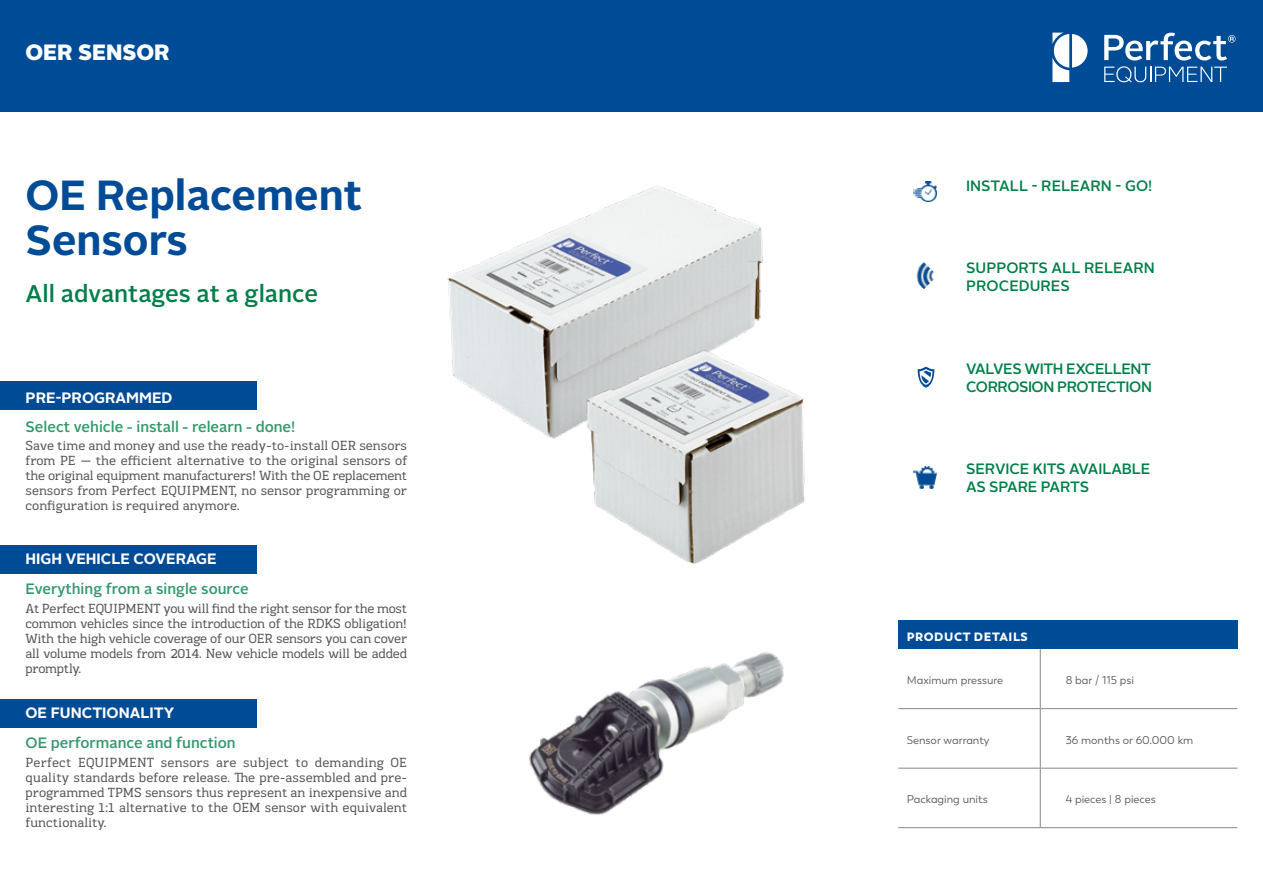
<style>
.page{position:relative;width:1263px;height:893px;background:#fff}
.page>*{position:absolute;margin:0;border:0;box-sizing:border-box;transform-origin:0 0}
.t1{font:700 42px/45px "Alright Sans";color:#004b96}
.t2{font:500 24px "Alright Sans";color:#007e48}
.t3{font:900 22.2px "Alright Sans";color:#fff}
.t4{font:500 15px "Alright Sans";color:#33976c}
.t5{font:500 15px/18px "Alright Sans";letter-spacing:-.01em;color:#007e48}
.t6{font:700 15px "Alright Sans";color:#fff}
.t7{font:500 15px/18px "Alright Sans";letter-spacing:-.03em;color:#007e48}
.t8{font:13.5px/15px "Kondolar";color:#575756;text-align:justify}
.t9{font:900 12px "Trenda";letter-spacing:.05em;color:#fff}
.t10{font:11.25px "Trenda";color:#575756}
</style>
<div class="page">
<div style="left:0;top:0;width:1263px;height:111px;background:#004b96"></div>
<svg style="left:1052px;top:33px;width:35px;height:49px"></svg>
<svg style="left:1104px;top:33px;width:131px;height:49px"></svg>
<img style="left:447px;top:185px;width:316px;height:254px">
<img style="left:574px;top:347px;width:231px;height:217px">
<img style="left:529px;top:652px;width:255px;height:163px">
<div style="left:0;top:699px;width:256px;height:29px;background:#004b96"></div>
<div style="left:0;top:545px;width:256px;height:28px;background:#004b96"></div>
<div style="left:0;top:382px;width:256px;height:28px;background:#004b96"></div>
<svg style="left:918px;top:367px;width:16px;height:21px"></svg>
<img style="left:913px;top:181px;width:24px;height:21px">
<img style="left:916px;top:262px;width:18px;height:27px">
<img style="left:913px;top:467px;width:23px;height:21px">
<div style="left:898px;top:621px;width:339px;height:28px;background:#004b96"></div>
<hr style="left:898px;top:708px;width:142px;height:1px;background:#878787">
<hr style="left:898px;top:768px;width:142px;height:1px;background:#878787">
<hr style="left:898px;top:827px;width:142px;height:1px;background:#878787">
<hr style="left:1040px;top:649px;width:1px;height:59px;background:#878787">
<hr style="left:1040px;top:708px;width:197px;height:1px;background:#878787">
<hr style="left:1040px;top:709px;width:1px;height:59px;background:#878787">
<hr style="left:1040px;top:768px;width:197px;height:1px;background:#878787">
<hr style="left:1040px;top:768px;width:1px;height:59px;background:#878787">
<hr style="left:1040px;top:827px;width:197px;height:1px;background:#878787">
<h3 class="t3" style="left:26px;top:36px;width:146px">OER SENSOR</h3>
<h1 class="t1" style="left:26px;top:173px;width:338px">OE Replacement<br>Sensors</h1>
<h2 class="t2" style="left:26px;top:277px;width:294px">All advantages at a glance</h2>
<p class="t6" style="left:26px;top:387px;width:148px">PRE-PROGRAMMED</p>
<p class="t4" style="left:26px;top:417px;width:271px">Select vehicle - install - relearn - done!</p>
<p class="t8" style="left:26px;top:438px;width:383px">Save time and money and use the ready-to-install OER sensors from PE — the efficient alternative to the original sensors of the original equipment manufacturers! With the OE replacement sensors from Perfect EQUIPMENT, no sensor programming or configuration is required anymore.</p>
<p class="t6" style="left:26px;top:548px;width:193px">HIGH VEHICLE COVERAGE</p>
<p class="t4" style="left:26px;top:578px;width:225px">Everything from a single source</p>
<p class="t8" style="left:26px;top:601px;width:383px">At Perfect EQUIPMENT you will find the right sensor for the most common vehicles since the introduction of the RDKS obligation!<br>With the high vehicle coverage of our OER sensors you can cover all volume models from 2014. New vehicle models will be added promptly.</p>
<p class="t6" style="left:26px;top:702px;width:150px">OE FUNCTIONALITY</p>
<p class="t4" style="left:26px;top:732px;width:212px">OE performance and function</p>
<p class="t8" style="left:26px;top:755px;width:383px">Perfect EQUIPMENT sensors are subject to demanding OE quality standards before release. The pre-assembled and pre&shy;programmed TPMS sensors thus represent an inexpensive and interesting 1:1 alternative to the OEM sensor with equivalent functionality.</p>
<p class="t5" style="left:966px;top:177px;width:188px">INSTALL - RELEARN - GO!</p>
<p class="t5" style="left:966px;top:259px;width:190px">SUPPORTS ALL RELEARN<br>PROCEDURES</p>
<p class="t7" style="left:966px;top:360px;width:187px">VALVES WITH EXCELLENT<br>CORROSION PROTECTION</p>
<p class="t5" style="left:966px;top:460px;width:186px">SERVICE KITS AVAILABLE<br>AS SPARE PARTS</p>
<p class="t9" style="left:907px;top:629px;width:123px">PRODUCT DETAILS</p>
<p class="t10" style="left:907px;top:674px;width:98px">Maximum pressure</p>
<p class="t10" style="left:1066px;top:674px;width:70px">8 bar / 115 psi</p>
<p class="t10" style="left:907px;top:733px;width:84px">Sensor warranty</p>
<p class="t10" style="left:1066px;top:733px;width:129px">36 months or 60.000 km</p>
<p class="t10" style="left:907px;top:793px;width:82px">Packaging units</p>
<p class="t10" style="left:1066px;top:793px;width:92px">4 pieces | 8 pieces</p>
</div>
